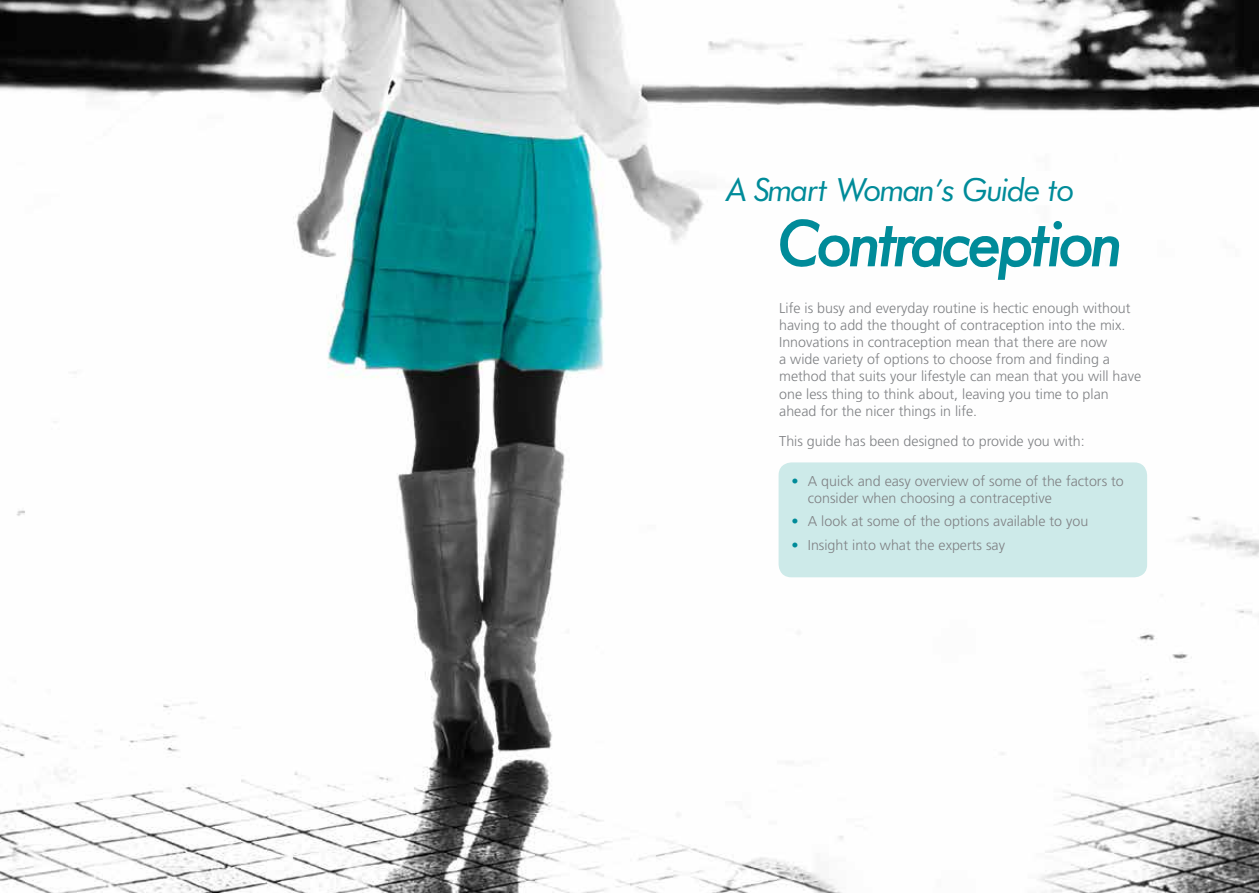
<style>
.page{position:relative;width:1259px;height:893px;background:#fff}
.page>*{position:absolute;margin:0;border:0;box-sizing:border-box;transform-origin:0 0}
.t1{font:italic 60px "Gillette";color:#008b99}
.t2{font:italic 31.5px "Gillette";color:#008b99}
.t3{font:300 14.25px/17.1px "Frutiger";color:#808285}
.s1{color:#008b99}
</style>
<div class="page">
<img style="left:0;top:0;width:1259px;height:893px">
<svg style="left:780px;top:218px;width:339px;height:63px"></svg>
<div style="left:778px;top:462px;width:369px;height:115px;background:#cdeae9;border-radius:13px"></div>
<h2 class="t2" style="left:725px;top:169px;width:348px">A Smart Woman’s Guide to</h2>
<h1 class="t1" style="left:776px;top:205px;width:343px">Contraception</h1>
<p class="t3" style="left:779px;top:300px;width:363px">Life is busy and everyday routine is hectic enough without having to add the thought of contraception into the mix.<br>Innovations in contraception mean that there are now<br>a wide variety of options to choose from and finding a method that suits your lifestyle can mean that you will have one less thing to think about, leaving you time to plan ahead for the nicer things in life.</p>
<p class="t3" style="left:779px;top:432px;width:307px">This guide has been designed to provide you with:</p>
<p class="t3" style="left:808px;top:473px;width:317px;text-indent:-17px"><span class="s1">•</span> A quick and easy overview of some of the factors to consider when choosing a contraceptive</p>
<p class="t3" style="left:791px;top:513px;width:298px"><span class="s1">•</span> A look at some of the options available to you</p>
<p class="t3" style="left:791px;top:537px;width:215px"><span class="s1">•</span> Insight into what the experts say</p>
</div>
